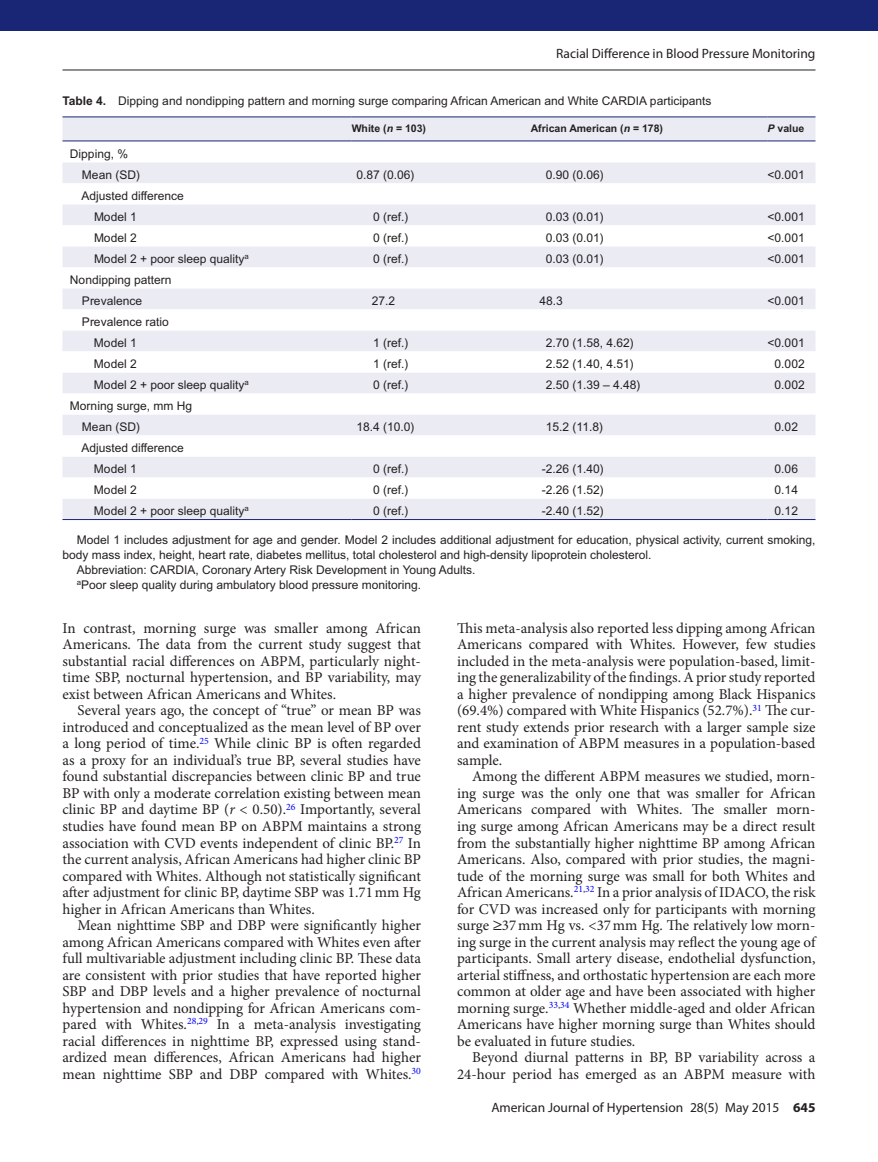
<style>
.page{position:relative;width:878px;height:1162px;background:#fff}
.page>*{position:absolute;margin:0;border:0;box-sizing:border-box;transform-origin:0 0}
.t1{font:15px/16.5px "Minion Pro";color:#231f20;text-align:justify}
.t2{font:13.5px "Myriad Pro";color:#231f20}
.t3{font:12px/21px "Arial MT Std";color:#231f20}
.t4{font:700 10.5px "Arial MT Std";color:#231f20}
.s1{font-weight:700}
.s2{font-style:italic}
.s3{font-family:"Gandhari Unicode"}
</style>
<div class="page">
<hr style="left:62px;top:70px;width:753px;height:1px;background:#231f20">
<div style="left:0;top:0;width:878px;height:31px;background:#192575"></div>
<div style="left:62px;top:117px;width:753px;height:402px;background:#ebebf4"></div>
<svg style="left:62px;top:141px;width:753px;height:357px"></svg>
<hr style="left:62px;top:116px;width:290px;height:1px;background:#192575">
<hr style="left:62px;top:140px;width:290px;height:1px;background:#192575">
<hr style="left:352px;top:116px;width:177px;height:1px;background:#192575">
<hr style="left:352px;top:140px;width:177px;height:1px;background:#192575">
<hr style="left:529px;top:116px;width:238px;height:1px;background:#192575">
<hr style="left:529px;top:140px;width:238px;height:1px;background:#192575">
<hr style="left:767px;top:116px;width:48px;height:1px;background:#192575">
<hr style="left:767px;top:140px;width:48px;height:1px;background:#192575">
<hr style="left:62px;top:519px;width:290px;height:1px;background:#192575">
<hr style="left:352px;top:519px;width:177px;height:1px;background:#192575">
<hr style="left:529px;top:519px;width:238px;height:1px;background:#192575">
<hr style="left:767px;top:519px;width:48px;height:1px;background:#192575">
<p class="t2" style="left:556px;top:45px;width:261px">Racial Difference in Blood Pressure Monitoring</p>
<p class="t3" style="left:62px;top:90px;width:650px"><span class="s1">Table 4.</span> Dipping and nondipping pattern and morning surge comparing African American and White CARDIA participants</p>
<p class="t4" style="left:352px;top:122px;width:76px">White (<span class="s2">n</span> = 103)</p>
<p class="t4" style="left:531px;top:122px;width:134px">African American (<span class="s2">n</span> = 178)</p>
<p class="t4" style="left:767px;top:122px;width:38px"><span class="s2">P</span> value</p>
<p class="t3" style="left:82px;top:143px;width:60px;text-indent:-12px">Dipping, %<br>Mean (SD)</p>
<p class="t3" style="left:356px;top:164px;width:60px">0.87 (0.06)</p>
<p class="t3" style="left:546px;top:164px;width:60px">0.90 (0.06)</p>
<p class="t3" style="left:767px;top:164px;width:39px">&lt;0.001</p>
<p class="t3" style="left:94px;top:185px;width:91px;text-indent:-13px">Adjusted difference<br>Model 1</p>
<p class="t3" style="left:373px;top:206px;width:37px">0 (ref.)</p>
<p class="t3" style="left:546px;top:206px;width:60px">0.03 (0.01)</p>
<p class="t3" style="left:767px;top:206px;width:39px">&lt;0.001</p>
<p class="t3" style="left:94px;top:227px;width:44px">Model 2</p>
<p class="t3" style="left:373px;top:227px;width:37px">0 (ref.)</p>
<p class="t3" style="left:546px;top:227px;width:60px">0.03 (0.01)</p>
<p class="t3" style="left:767px;top:227px;width:39px">&lt;0.001</p>
<p class="t3" style="left:94px;top:248px;width:156px">Model 2 + poor sleep quality<sup>a</sup></p>
<p class="t3" style="left:373px;top:248px;width:37px">0 (ref.)</p>
<p class="t3" style="left:546px;top:248px;width:60px">0.03 (0.01)</p>
<p class="t3" style="left:767px;top:248px;width:39px">&lt;0.001</p>
<p class="t3" style="left:82px;top:269px;width:91px;text-indent:-12px">Nondipping pattern<br>Prevalence</p>
<p class="t3" style="left:372px;top:290px;width:25px">27.2</p>
<p class="t3" style="left:539px;top:290px;width:25px">48.3</p>
<p class="t3" style="left:767px;top:290px;width:39px">&lt;0.001</p>
<p class="t3" style="left:94px;top:311px;width:76px;text-indent:-12px">Prevalence ratio<br>Model 1</p>
<p class="t3" style="left:373px;top:332px;width:37px">1 (ref.)</p>
<p class="t3" style="left:546px;top:332px;width:90px">2.70 (1.58, 4.62)</p>
<p class="t3" style="left:767px;top:332px;width:39px">&lt;0.001</p>
<p class="t3" style="left:94px;top:353px;width:44px">Model 2</p>
<p class="t3" style="left:373px;top:353px;width:37px">1 (ref.)</p>
<p class="t3" style="left:546px;top:353px;width:90px">2.52 (1.40, 4.51)</p>
<p class="t3" style="left:774px;top:353px;width:32px">0.002</p>
<p class="t3" style="left:94px;top:374px;width:156px">Model 2 + poor sleep quality<sup>a</sup></p>
<p class="t3" style="left:373px;top:374px;width:37px">0 (ref.)</p>
<p class="t3" style="left:546px;top:374px;width:96px">2.50 (1.39 – 4.48)</p>
<p class="t3" style="left:774px;top:374px;width:32px">0.002</p>
<p class="t3" style="left:82px;top:395px;width:112px;text-indent:-12px">Morning surge, mm Hg<br>Mean (SD)</p>
<p class="t3" style="left:356px;top:416px;width:60px">18.4 (10.0)</p>
<p class="t3" style="left:546px;top:416px;width:59px">15.2 (11.8)</p>
<p class="t3" style="left:774px;top:416px;width:25px">0.02</p>
<p class="t3" style="left:94px;top:437px;width:91px;text-indent:-13px">Adjusted difference<br>Model 1</p>
<p class="t3" style="left:373px;top:458px;width:37px">0 (ref.)</p>
<p class="t3" style="left:542px;top:458px;width:64px">-2.26 (1.40)</p>
<p class="t3" style="left:774px;top:458px;width:25px">0.06</p>
<p class="t3" style="left:94px;top:479px;width:44px">Model 2</p>
<p class="t3" style="left:373px;top:479px;width:37px">0 (ref.)</p>
<p class="t3" style="left:542px;top:479px;width:64px">-2.26 (1.52)</p>
<p class="t3" style="left:774px;top:479px;width:25px">0.14</p>
<p class="t3" style="left:94px;top:500px;width:156px">Model 2 + poor sleep quality<sup>a</sup></p>
<p class="t3" style="left:373px;top:500px;width:37px">0 (ref.)</p>
<p class="t3" style="left:542px;top:500px;width:64px">-2.40 (1.52)</p>
<p class="t3" style="left:774px;top:500px;width:25px">0.12</p>
<p class="t3" style="left:77px;top:529px;width:740px">Model 1 includes adjustment for age and gender. Model 2 includes additional adjustment for education, physical activity, current smoking,</p>
<p class="t3" style="left:62px;top:544px;width:590px">body mass index, height, heart rate, diabetes mellitus, total cholesterol and high-density lipoprotein cholesterol.</p>
<p class="t3" style="left:77px;top:559px;width:400px">Abbreviation: CARDIA, Coronary Artery Risk Development in Young Adults.</p>
<p class="t3" style="left:77px;top:574px;width:346px"><sup>a</sup>Poor sleep quality during ambulatory blood pressure monitoring.</p>
<p class="t1" style="left:62px;top:620px;width:360px">In contrast, morning surge was smaller among African Americans. The data from the current study suggest that substantial racial differences on ABPM, particularly night&shy;time SBP, nocturnal hypertension, and BP variability, may exist between African Americans and Whites.</p>
<p class="t1" style="left:62px;top:702px;width:360px;text-indent:15px">Several years ago, the concept of “true” or mean BP was introduced and conceptualized as the mean level of BP over a long period of time.<sup>25</sup> While clinic BP is often regarded as a proxy for an individual’s true BP, several studies have found substantial discrepancies between clinic BP and true BP with only a moderate correlation existing between mean clinic BP and daytime BP (<span class="s2">r</span> &lt; 0.50).<sup>26</sup> Importantly, several studies have found mean BP on ABPM maintains a strong association with CVD events independent of clinic BP.<sup>27</sup> In the current analysis, African Americans had higher clinic BP compared with Whites. Although not statistically significant after adjustment for clinic BP, daytime SBP was 1.71mm Hg higher in African Americans than Whites.</p>
<p class="t1" style="left:62px;top:917px;width:360px;text-indent:15px">Mean nighttime SBP and DBP were significantly higher among African Americans compared with Whites even after full multivariable adjustment including clinic BP. These data are consistent with prior studies that have reported higher SBP and DBP levels and a higher prevalence of nocturnal hypertension and nondipping for African Americans com&shy;pared with Whites.<sup>28</sup><sup>,</sup><sup>29</sup> In a meta-analysis investigating racial differences in nighttime BP, expressed using stand&shy;ardized mean differences, African Americans had higher mean nighttime SBP and DBP compared with Whites.<sup>30</sup></p>
<p class="t1" style="left:457px;top:620px;width:360px">This meta-analysis also reported less dipping among African Americans compared with Whites. However, few studies included in the meta-analysis were population-based, limit&shy;ing the generalizability of the findings. A prior study reported a higher prevalence of nondipping among Black Hispanics (69.4%) compared with White Hispanics (52.7%).<sup>31</sup> The cur&shy;rent study extends prior research with a larger sample size and examination of ABPM measures in a population-based sample.</p>
<p class="t1" style="left:457px;top:768px;width:360px;text-indent:15px">Among the different ABPM measures we studied, morn&shy;ing surge was the only one that was smaller for African Americans compared with Whites. The smaller morn&shy;ing surge among African Americans may be a direct result from the substantially higher nighttime BP among African Americans. Also, compared with prior studies, the magni&shy;tude of the morning surge was small for both Whites and African Americans.<sup>21</sup><sup>,</sup><sup>32</sup> In a prior analysis of IDACO, the risk for CVD was increased only for participants with morning surge <span class="s3">≥</span>37mm Hg vs. &lt;37mm Hg. The relatively low morn&shy;ing surge in the current analysis may reflect the young age of participants. Small artery disease, endothelial dysfunction, arterial stiffness, and orthostatic hypertension are each more common at older age and have been associated with higher morning surge.<sup>33</sup><sup>,</sup><sup>34</sup> Whether middle-aged and older African Americans have higher morning surge than Whites should be evaluated in future studies.</p>
<p class="t1" style="left:457px;top:1049px;width:360px;text-align:right">Beyond diurnal patterns in BP, BP variability across a<br>24-hour period has emerged as an ABPM measure with</p>
<p class="t2" style="left:491px;top:1098px;width:326px">American Journal of Hypertension 28(5) May 2015 <span class="s1">645</span></p>
</div>
